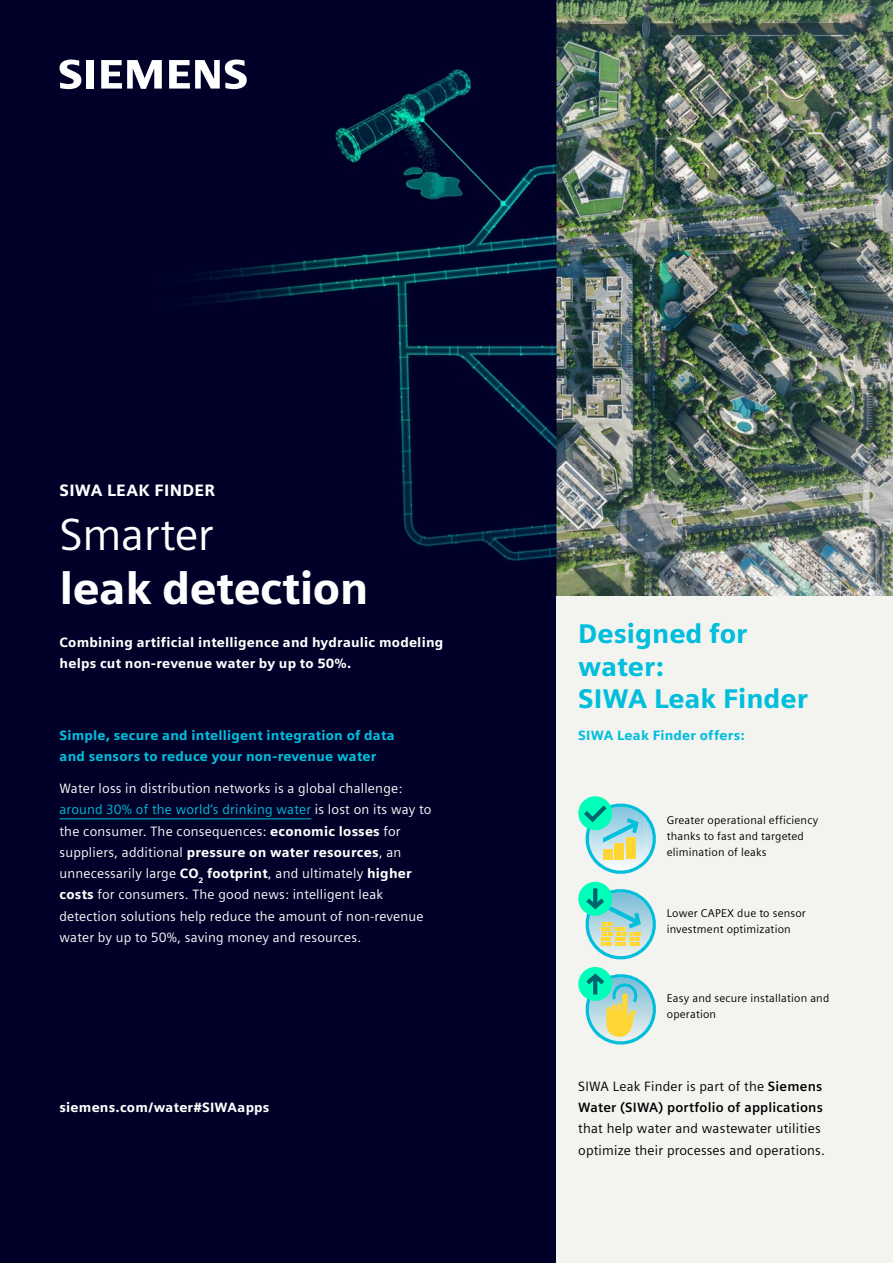
<style>
.page{position:relative;width:893px;height:1263px;background:#000028}
.page>*{position:absolute;margin:0;border:0;box-sizing:border-box;transform-origin:0 0}
.t1{font:900 45px "Siemens Sans";letter-spacing:-.01em;color:#fff}
.t2{font:45px "Siemens Sans";letter-spacing:-.01em;color:#fff}
.t3{font:900 27px/32.4px "Siemens Sans";color:#00bedc}
.t4{font:900 16.5px "Siemens Sans";letter-spacing:.02em;color:#fff}
.t5{font:13.5px/21.3px "Siemens Sans";letter-spacing:.015em;color:#fff}
.t6{font:900 13.5px/21.3px "Siemens Sans";letter-spacing:.015em;color:#fff}
.t7{font:900 13.5px/21.3px "Siemens Sans";letter-spacing:.015em;color:#00bedc}
.t8{font:13.5px/21.3px "Siemens Sans";letter-spacing:.015em;color:#000}
.t9{font:700 13.5px/21.3px "Siemens Sans";letter-spacing:.015em;color:#000}
.t10{font:11.25px/15.9px "Siemens Sans";letter-spacing:.015em;color:#000}
.s1{color:#00bedc}
.s2{font-weight:900}
.s3{font-weight:400}
</style>
<div class="page">
<div style="left:556px;top:595px;width:337px;height:668px;background:#f3f3f0"></div>
<hr style="left:60px;top:818px;width:251px;height:1px;background:#00bedc">
<img style="left:196px;top:0;width:697px;height:595px">
<svg style="left:578px;top:796px;width:78px;height:249px"></svg>
<svg style="left:60px;top:60px;width:34px;height:29px"></svg>
<svg style="left:101px;top:60px;width:61px;height:29px"></svg>
<svg style="left:169px;top:60px;width:78px;height:29px"></svg>
<p class="t4" style="left:60px;top:477px;width:157px">SIWA LEAK FINDER</p>
<h1 class="t2" style="left:60px;top:501px;width:156px">Smarter</h1>
<h1 class="t1" style="left:60px;top:552px;width:311px">leak detection</h1>
<p class="t6" style="left:60px;top:631px;width:385px">Combining artificial intelligence and hydraulic modeling helps cut non-revenue water by up to 50%.</p>
<p class="t7" style="left:60px;top:724px;width:337px">Simple, secure and intelligent integration of data and sensors to reduce your non-revenue water</p>
<p class="t5" style="left:60px;top:777px;width:373px">Water loss in distribution networks is a global challenge: <span class="s1">around 30% of the world‘s drinking water</span> is lost on its way to the consumer. The consequences: <span class="s2">economic losses</span> for suppliers, additional <span class="s2">pressure on water resources</span>, an unnecessarily large <span class="s2">CO</span><sub>2</sub> <span class="s2">footprint</span>, and ultimately <span class="s2">higher costs</span> for consumers. The good news: intelligent leak detection solutions help reduce the amount of non-revenue water by up to 50%, saving money and resources.</p>
<p class="t6" style="left:60px;top:1096px;width:211px">siemens.com/water#SIWAapps</p>
<h2 class="t3" style="left:578px;top:616px;width:231px">Designed for water:<br>SIWA Leak Finder</h2>
<p class="t7" style="left:578px;top:724px;width:168px">SIWA Leak Finder offers:</p>
<p class="t10" style="left:667px;top:811px;width:153px">Greater operational efficiency thanks to fast and targeted elimination of leaks</p>
<p class="t10" style="left:667px;top:904px;width:141px">Lower CAPEX due to sensor investment optimization</p>
<p class="t10" style="left:667px;top:989px;width:164px">Easy and secure installation and operation</p>
<p class="t9" style="left:578px;top:1075px;width:246px"><span class="s3">SIWA Leak Finder is part of the</span> Siemens<br>Water (SIWA) portfolio of applications</p>
<p class="t8" style="left:578px;top:1117px;width:248px">that help water and wastewater utilities optimize their processes and operations.</p>
</div>
